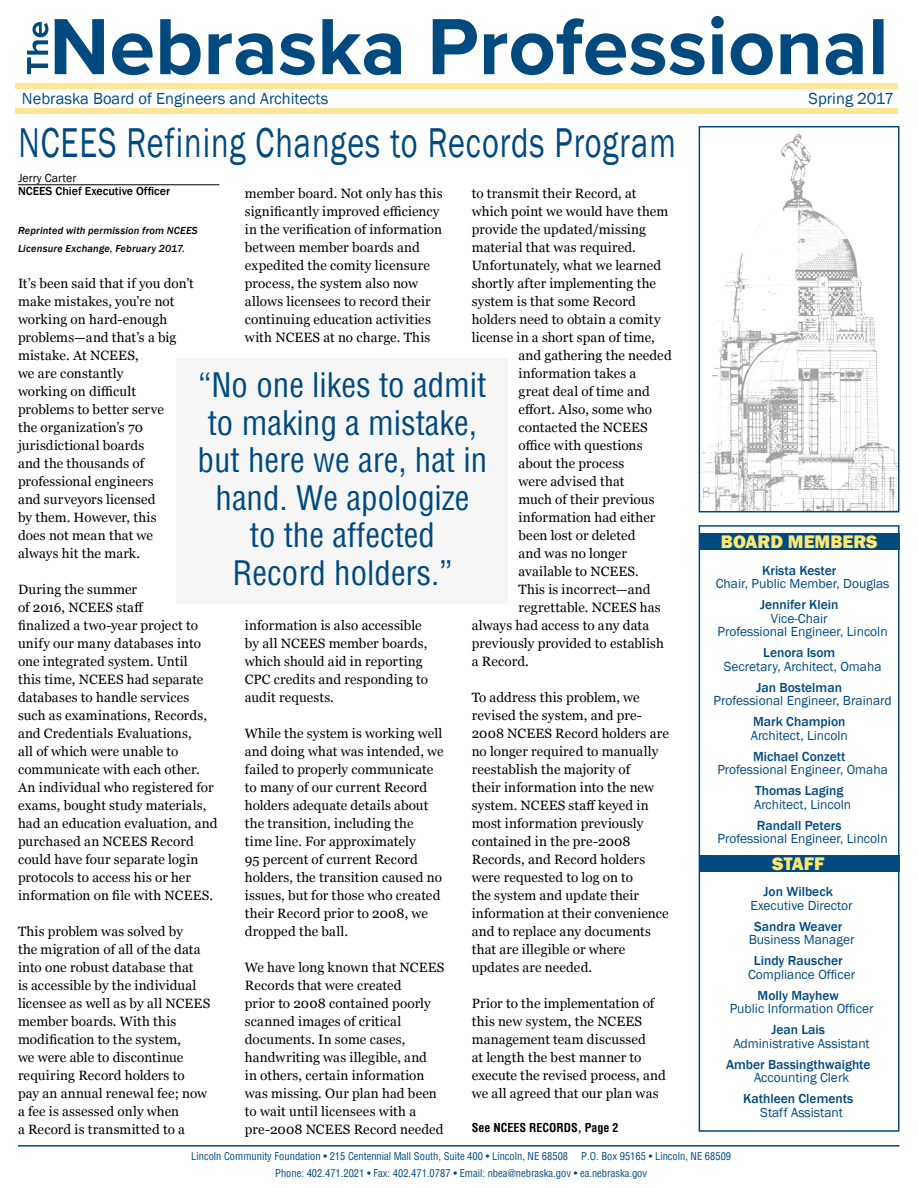
<style>
.page{position:relative;width:918px;height:1188px;background:#fff}
.page>*{position:absolute;margin:0;border:0;box-sizing:border-box;transform-origin:0 0}
.t1{font:42.9px "Franklin Gothic";letter-spacing:.03em;color:#004a80;scale:.76 1}
.t2{font:condensed 33px/37.5px "Helvetica";color:#004a80;text-align:center}
.t3{font:800 18.75px "Franklin Gothic";color:#ffe774}
.t4{font:16.5px "Franklin Gothic";color:#004a80}
.t5{font:13.5px/18px "Georgia";letter-spacing:.01em;color:#000}
.t6{font:13.5px/13.5px "Franklin Gothic";color:#004a80;text-align:center}
.t7{font:500 13.5px "Franklin Gothic";color:#004a80}
.t8{font:500 12px "Franklin Gothic";color:#000}
.t9{font:700 condensed 12px "Helvetica";color:#000}
.t10{font:12px "Franklin Gothic";color:#000}
.t11{font:condensed 10.5px/16.5px "Helvetica";color:#004a80}
.t12{font:italic 500 10.5px/18px "Franklin Gothic";letter-spacing:.015em;color:#000}
</style>
<div class="page">
<img style="left:702px;top:134px;width:194px;height:375px">
<div style="left:699px;top:126px;width:200px;height:386px;border:2px solid #004a80"></div>
<svg style="left:27px;top:22px;width:21px;height:52px"></svg>
<svg style="left:55px;top:16px;width:829px;height:59px"></svg>
<div style="left:16px;top:108px;width:882px;height:6px;background:#ffe596"></div>
<div style="left:16px;top:83px;width:882px;height:6px;background:#ffe596"></div>
<hr style="left:18px;top:1145px;width:881px;height:2px;background:#004a80">
<div style="left:699px;top:525px;width:200px;height:607px;border:2px solid #004a80"></div>
<div style="left:699px;top:855px;width:200px;height:17px;background:#004a80"></div>
<div style="left:699px;top:534px;width:200px;height:16px;background:#004a80"></div>
<hr style="left:18px;top:185px;width:201px;height:1px;background:#000">
<div style="left:177px;top:358px;width:331px;height:246px;background:#f6f6f6"></div>
<p class="t4" style="left:22px;top:88px;width:308px">Nebraska Board of Engineers and Architects</p>
<h1 class="t1" style="left:19px;top:116px;width:866px">NCEES Refining Changes to Records Program</h1>
<p class="t10" style="left:18px;top:171px;width:60px">Jerry Carter</p>
<p class="t8" style="left:18px;top:184px;width:154px">NCEES Chief Executive Officer</p>
<p class="t5" style="left:245px;top:185px;width:199px">member board. Not only has this significantly improved efficiency in the verification of information between member boards and expedited the comity licensure process, the system also now allows licensees to record their continuing education activities with NCEES at no charge. This</p>
<p class="t5" style="left:472px;top:184px;width:166px">to transmit their Record, at</p>
<p class="t5" style="left:472px;top:202px;width:198px">which point we would have them</p>
<p class="t5" style="left:472px;top:220px;width:176px">provide the updated/missing</p>
<p class="t5" style="left:472px;top:238px;width:166px">material that was required.</p>
<p class="t5" style="left:472px;top:256px;width:191px">Unfortunately, what we learned</p>
<p class="t5" style="left:472px;top:274px;width:186px">shortly after implementing the</p>
<p class="t5" style="left:472px;top:292px;width:166px">system is that some Record</p>
<p class="t5" style="left:472px;top:310px;width:190px">holders need to obtain a comity</p>
<p class="t5" style="left:472px;top:328px;width:185px">license in a short span of time,</p>
<p class="t5" style="left:519px;top:346px;width:155px">and gathering the needed</p>
<p class="t5" style="left:519px;top:364px;width:119px">information takes a</p>
<p class="t5" style="left:519px;top:382px;width:133px">great deal of time and</p>
<p class="t5" style="left:519px;top:400px;width:135px">effort. Also, some who</p>
<p class="t5" style="left:519px;top:418px;width:131px">contacted the NCEES</p>
<p class="t5" style="left:519px;top:436px;width:126px">office with questions</p>
<p class="t5" style="left:519px;top:454px;width:107px">about the process</p>
<p class="t5" style="left:519px;top:472px;width:107px">were advised that</p>
<p class="t5" style="left:519px;top:490px;width:138px">much of their previous</p>
<p class="t5" style="left:519px;top:508px;width:138px">information had either</p>
<p class="t5" style="left:519px;top:526px;width:119px">been lost or deleted</p>
<p class="t5" style="left:519px;top:544px;width:110px">and was no longer</p>
<p class="t5" style="left:519px;top:562px;width:122px">available to NCEES.</p>
<p class="t5" style="left:519px;top:580px;width:133px">This is incorrect—and</p>
<p class="t5" style="left:519px;top:598px;width:144px">regrettable. NCEES has</p>
<p class="t5" style="left:472px;top:616px;width:179px">always had access to any data</p>
<p class="t5" style="left:472px;top:634px;width:194px">previously provided to establish</p>
<p class="t5" style="left:472px;top:652px;width:59px">a Record.</p>
<p class="t5" style="left:472px;top:688px;width:199px">To address this problem, we revised the system, and pre-<br>2008 NCEES Record holders are no longer required to manually reestablish the majority of<br>their information into the new system. NCEES staff keyed in most information previously contained in the pre-2008<br>Records, and Record holders were requested to log on to<br>the system and update their information at their convenience and to replace any documents that are illegible or where updates are needed.</p>
<p class="t5" style="left:472px;top:994px;width:196px">Prior to the implementation of this new system, the NCEES management team discussed<br>at length the best manner to execute the revised process, and we all agreed that our plan was</p>
<p class="t12" style="left:18px;top:222px;width:181px">Reprinted with permission from NCEES<br>Licensure Exchange, February 2017.</p>
<p class="t5" style="left:18px;top:275px;width:177px">It’s been said that if you don’t make mistakes, you’re not working on hard-enough problems—and that’s a big mistake. At NCEES,<br>we are constantly<br>working on difficult problems to better serve<br>the organization’s 70 jurisdictional boards<br>and the thousands of professional engineers<br>and surveyors licensed<br>by them. However, this<br>does not mean that we always hit the mark.</p>
<p class="t5" style="left:18px;top:581px;width:201px">During the summer<br>of 2016, NCEES staff<br>finalized a two-year project to unify our many databases into one integrated system. Until<br>this time, NCEES had separate databases to handle services such as examinations, Records, and Credentials Evaluations,<br>all of which were unable to communicate with each other.<br>An individual who registered for exams, bought study materials, had an education evaluation, and purchased an NCEES Record could have four separate login protocols to access his or her information on file with NCEES.</p>
<p class="t5" style="left:18px;top:922px;width:194px">This problem was solved by<br>the migration of all of the data into one robust database that<br>is accessible by the individual licensee as well as by all NCEES member boards. With this modification to the system,<br>we were able to discontinue requiring Record holders to<br>pay an annual renewal fee; now a fee is assessed only when<br>a Record is transmitted to a</p>
<h2 class="t2" style="left:198px;top:366px;width:291px">“No one likes to admit to making a mistake, but here we are, hat in hand. We apologize<br>to the affected<br>Record holders.”</h2>
<p class="t5" style="left:245px;top:617px;width:185px">information is also accessible by all NCEES member boards, which should aid in reporting<br>CPC credits and responding to audit requests.</p>
<p class="t5" style="left:245px;top:725px;width:200px">While the system is working well and doing what was intended, we failed to properly communicate to many of our current Record holders adequate details about the transition, including the time line. For approximately<br>95 percent of current Record holders, the transition caused no issues, but for those who created their Record prior to 2008, we dropped the ball.</p>
<p class="t5" style="left:245px;top:959px;width:201px">We have long known that NCEES<br>Records that were created<br>prior to 2008 contained poorly scanned images of critical documents. In some cases, handwriting was illegible, and<br>in others, certain information was missing. Our plan had been to wait until licensees with a pre-2008 NCEES Record needed</p>
<p class="t9" style="left:472px;top:1119px;width:148px">See NCEES RECORDS, Page 2</p>
<p class="t4" style="left:809px;top:88px;width:87px">Spring 2017</p>
<h3 class="t3" style="left:721px;top:530px;width:158px">BOARD MEMBERS</h3>
<p class="t7" style="left:762px;top:562px;width:76px">Krista Kester</p>
<p class="t6" style="left:716px;top:577px;width:175px">Chair, Public Member, Douglas</p>
<p class="t7" style="left:760px;top:596px;width:80px">Jennifer Klein</p>
<p class="t6" style="left:718px;top:612px;width:172px">Vice-Chair<br>Professional Engineer, Lincoln</p>
<p class="t7" style="left:763px;top:644px;width:74px">Lenora Isom</p>
<p class="t6" style="left:724px;top:660px;width:159px">Secretary, Architect, Omaha</p>
<p class="t7" style="left:757px;top:679px;width:87px">Jan Bostelman</p>
<p class="t6" style="left:714px;top:694px;width:180px">Professional Engineer, Brainard</p>
<p class="t7" style="left:753px;top:713px;width:94px">Mark Champion</p>
<p class="t6" style="left:751px;top:729px;width:99px">Architect, Lincoln</p>
<p class="t7" style="left:753px;top:748px;width:94px">Michael Conzett</p>
<p class="t6" style="left:717px;top:763px;width:172px">Professional Engineer, Omaha</p>
<p class="t7" style="left:755px;top:782px;width:90px">Thomas Laging</p>
<p class="t6" style="left:754px;top:798px;width:99px">Architect, Lincoln</p>
<p class="t7" style="left:757px;top:817px;width:86px">Randall Peters</p>
<p class="t6" style="left:718px;top:832px;width:172px">Professional Engineer, Lincoln</p>
<h3 class="t3" style="left:772px;top:852px;width:54px">STAFF</h3>
<p class="t7" style="left:764px;top:883px;width:71px">Jon Wilbeck</p>
<p class="t6" style="left:751px;top:899px;width:104px">Executive Director</p>
<p class="t7" style="left:754px;top:918px;width:89px">Sandra Weaver</p>
<p class="t6" style="left:749px;top:933px;width:107px">Business Manager</p>
<p class="t7" style="left:754px;top:952px;width:90px">Lindy Rauscher</p>
<p class="t6" style="left:748px;top:968px;width:109px">Compliance Officer</p>
<p class="t7" style="left:758px;top:987px;width:83px">Molly Mayhew</p>
<p class="t6" style="left:730px;top:1002px;width:145px">Public Information Officer</p>
<p class="t7" style="left:772px;top:1021px;width:55px">Jean Lais</p>
<p class="t6" style="left:734px;top:1037px;width:138px">Administrative Assistant</p>
<p class="t7" style="left:726px;top:1056px;width:146px">Amber Bassingthwaighte</p>
<p class="t6" style="left:754px;top:1071px;width:97px">Accounting Clerk</p>
<p class="t7" style="left:743px;top:1090px;width:112px">Kathleen Clements</p>
<p class="t6" style="left:760px;top:1106px;width:84px">Staff Assistant</p>
<p class="t11" style="left:191px;top:1148px;width:379px">Lincoln Community Foundation • 215 Centennial Mall South, Suite 400 • Lincoln, NE 68508</p>
<p class="t11" style="left:275px;top:1148px;width:457px;text-indent:306px">P.O. Box 95165 • Lincoln, NE 68509<br>Phone: 402.471.2021 • Fax: 402.471.0787 • Email: nbea@nebraska.gov • ea.nebraska.gov</p>
</div>
